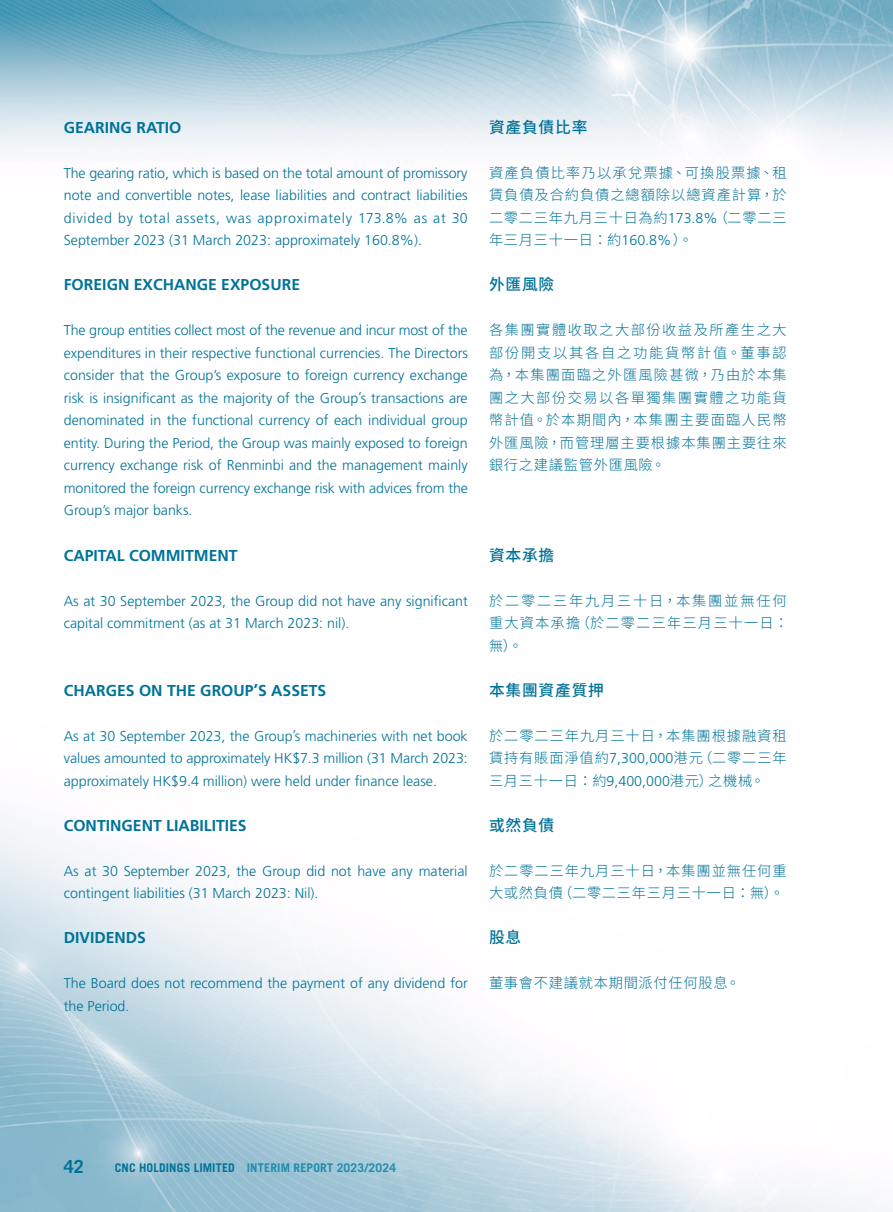
<style>
.page{position:relative;width:893px;height:1212px;background:#fff}
.page>*{position:absolute;margin:0;border:0;box-sizing:border-box;transform-origin:0 0}
.t1{font:700 18px "Trade Gothic LT Std";color:#007398}
.Heading_1{font:700 15.75px "Frutiger LT Std";color:#007398}
.C_Heading_1{font:500 15.75px "Source Han Sans TC";letter-spacing:.05em;color:#007398}
.Body_Text{font:300 14.25px/22.5px "Frutiger LT Std";color:#007398;text-align:justify}
.C_Body_Text{font:300 14.25px/22.5px "Source Han Sans TC";letter-spacing:.065em;color:#007398;text-align:justify}
.C_Body_Text-2{font:300 14.25px/22.5px "Source Han Sans TC";letter-spacing:.1em;color:#007398}
.t2{font:700 12px "Trade Gothic LT Std";letter-spacing:.02em;color:#1f8dad}
.s1{font-family:"Frutiger LT Std"}
.s2{color:#007398}
</style>
<div class="page">
<img style="left:0;top:0;width:893px;height:1212px">
<p class="Heading_1" style="left:64px;top:118px;width:119px">GEARING RATIO</p>
<p class="Body_Text" style="left:64px;top:162px;width:405px">The gearing ratio, which is based on the total amount of promissory note and convertible notes, lease liabilities and contract liabilities divided by total assets, was approximately 173.8% as at 30<br>September 2023 (31 March 2023: approximately 160.8%).</p>
<p class="Heading_1" style="left:64px;top:276px;width:238px">FOREIGN EXCHANGE EXPOSURE</p>
<p class="Body_Text" style="left:64px;top:319px;width:406px">The group entities collect most of the revenue and incur most of the expenditures in their respective functional currencies. The Directors consider that the Group’s exposure to foreign currency exchange risk is insignificant as the majority of the Group’s transactions are denominated in the functional currency of each individual group entity. During the Period, the Group was mainly exposed to foreign currency exchange risk of Renminbi and the management mainly monitored the foreign currency exchange risk with advices from the Group’s major banks.</p>
<p class="Heading_1" style="left:64px;top:546px;width:175px">CAPITAL COMMITMENT</p>
<p class="Body_Text" style="left:64px;top:589px;width:406px">As at 30 September 2023, the Group did not have any significant capital commitment (as at 31 March 2023: nil).</p>
<p class="Heading_1" style="left:64px;top:681px;width:264px">CHARGES ON THE GROUP’S ASSETS</p>
<p class="Body_Text" style="left:64px;top:724px;width:406px">As at 30 September 2023, the Group’s machineries with net book values amounted to approximately HK$7.3 million (31 March 2023: approximately HK$9.4 million) were held under finance lease.</p>
<p class="Heading_1" style="left:64px;top:816px;width:184px">CONTINGENT LIABILITIES</p>
<p class="Body_Text" style="left:64px;top:859px;width:405px">As at 30 September 2023, the Group did not have any material contingent liabilities (31 March 2023: Nil).</p>
<p class="Heading_1" style="left:64px;top:928px;width:84px">DIVIDENDS</p>
<p class="Body_Text" style="left:64px;top:972px;width:405px">The Board does not recommend the payment of any dividend for the Period.</p>
<p class="C_Heading_1" style="left:489px;top:118px;width:100px">資產負債比率</p>
<p class="C_Body_Text" style="left:489px;top:162px;width:299px">資產負債比率乃以承兌票據、可換股票據、租賃負債及合約負債之總額除以總資產計算，於二零二三年九月三十日為約<span class="s1">173.8%</span>（二零二三年三月三十一日：約<span class="s1">160.8%</span>）。</p>
<p class="C_Heading_1" style="left:489px;top:276px;width:67px">外匯風險</p>
<p class="C_Body_Text" style="left:489px;top:319px;width:299px">各集團實體收取之大部份收益及所產生之大部份開支以其各自之功能貨幣計值。董事認為，本集團面臨之外匯風險甚微，乃由於本集團之大部份交易以各單獨集團實體之功能貨幣計值。於本期間內，本集團主要面臨人民幣外匯風險，而管理層主要根據本集團主要往來銀行之建議監管外匯風險。</p>
<p class="C_Heading_1" style="left:489px;top:546px;width:67px">資本承擔</p>
<p class="C_Body_Text-2" style="left:489px;top:589px;width:301px">於二零二三年九月三十日，本集團並無任何重大資本承擔（於二零二三年三月三十一日：無）。</p>
<p class="C_Heading_1" style="left:489px;top:681px;width:116px">本集團資產質押</p>
<p class="C_Body_Text" style="left:489px;top:724px;width:299px">於二零二三年九月三十日，本集團根據融資租賃持有賬面淨值約<span class="s1">7,300,000</span>港元（二零二三年三月三十一日：約<span class="s1">9,400,000</span>港元）之機械。</p>
<p class="C_Heading_1" style="left:489px;top:816px;width:67px">或然負債</p>
<p class="C_Body_Text" style="left:489px;top:859px;width:299px">於二零二三年九月三十日，本集團並無任何重大或然負債（二零二三年三月三十一日：無）。</p>
<p class="C_Heading_1" style="left:489px;top:928px;width:34px">股息</p>
<p class="C_Body_Text" style="left:489px;top:972px;width:253px">董事會不建議就本期間派付任何股息。</p>
<p class="t1" style="left:64px;top:1155px;width:22px">42</p>
<p class="t2" style="left:115px;top:1160px;width:283px"><span class="s2">CNC HOLDINGS LIMITED</span> INTERIM REPORT 2023/2024</p>
</div>
